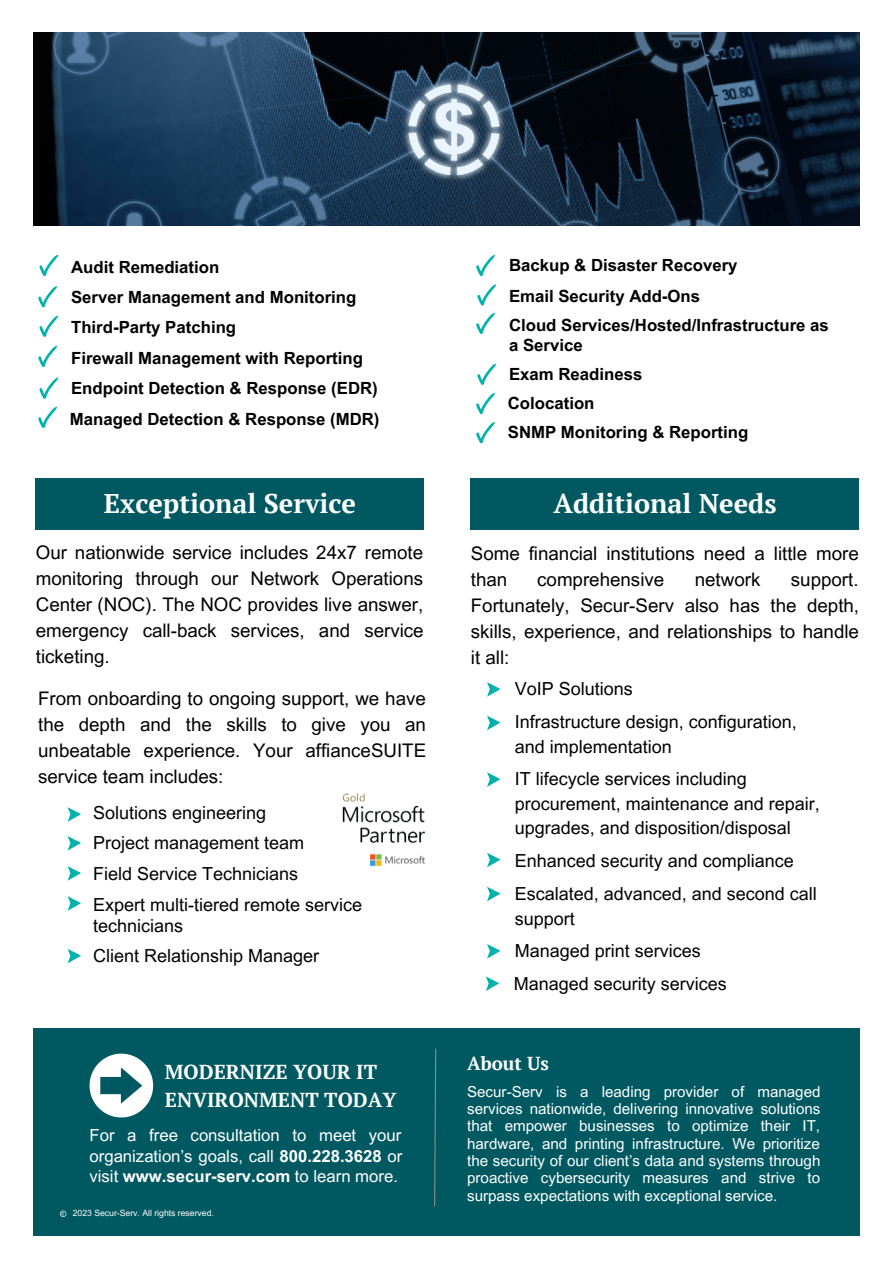
<style>
.page{position:relative;width:893px;height:1264px;background:#fff}
.page>*{position:absolute;margin:0;border:0;box-sizing:border-box;transform-origin:0 0}
.t1{font:700 27px "PT Serif";color:#fff}
.t2{font:700 20.1px/28px "PT Serif";color:#fff}
.t3{font:18.75px/25.8px "Arial MT Pro";color:#000;text-align:justify}
.t4{font:700 18.75px "PT Serif";color:#fff}
.t5{font:18px/21.3px "Arial MT Pro";color:#000}
.t6{font:700 16.8px/20.2px "Arial MT Pro";color:#000}
.t7{font:16.65px/20.7px "Arial MT Pro";color:#fff;text-align:justify}
.t8{font:15.15px/17.2px "Arial MT Pro";color:#fff;text-align:justify}
.t9{font:8.7px "Arial MT Pro";color:#fff}
.s1{font-weight:700}
</style>
<div class="page">
<img style="left:33px;top:32px;width:826px;height:194px">
<svg style="left:68px;top:807px;width:13px;height:14px"></svg>
<svg style="left:68px;top:836px;width:13px;height:14px"></svg>
<svg style="left:68px;top:866px;width:13px;height:14px"></svg>
<svg style="left:68px;top:896px;width:13px;height:14px"></svg>
<svg style="left:68px;top:949px;width:13px;height:14px"></svg>
<svg style="left:487px;top:715px;width:13px;height:15px"></svg>
<svg style="left:487px;top:772px;width:13px;height:15px"></svg>
<svg style="left:487px;top:852px;width:13px;height:15px"></svg>
<svg style="left:487px;top:886px;width:13px;height:15px"></svg>
<svg style="left:487px;top:944px;width:13px;height:14px"></svg>
<img style="left:342px;top:793px;width:83px;height:74px">
<div style="left:33px;top:1028px;width:826px;height:207px;background:#005961"></div>
<svg style="left:434px;top:1048px;width:3px;height:159px"></svg>
<div style="left:36px;top:478px;width:388px;height:51px;background:#005961"></div>
<div style="left:471px;top:478px;width:387px;height:51px;background:#005961"></div>
<svg style="left:89px;top:1053px;width:64px;height:64px"></svg>
<svg style="left:60px;top:1210px;width:6px;height:6px"></svg>
<svg style="left:38px;top:406px;width:19px;height:22px"></svg>
<svg style="left:476px;top:255px;width:19px;height:21px"></svg>
<svg style="left:477px;top:284px;width:19px;height:21px"></svg>
<svg style="left:476px;top:313px;width:19px;height:21px"></svg>
<svg style="left:477px;top:363px;width:19px;height:22px"></svg>
<svg style="left:476px;top:393px;width:19px;height:21px"></svg>
<svg style="left:476px;top:422px;width:19px;height:21px"></svg>
<svg style="left:38px;top:346px;width:19px;height:21px"></svg>
<svg style="left:39px;top:377px;width:19px;height:22px"></svg>
<svg style="left:39px;top:255px;width:19px;height:21px"></svg>
<svg style="left:38px;top:286px;width:19px;height:21px"></svg>
<svg style="left:39px;top:315px;width:19px;height:22px"></svg>
<svg style="left:486px;top:976px;width:13px;height:15px"></svg>
<svg style="left:487px;top:682px;width:13px;height:14px"></svg>
<p class="t6" style="left:71px;top:259px;width:150px">Audit Remediation</p>
<p class="t6" style="left:71px;top:289px;width:287px">Server Management and Monitoring</p>
<p class="t6" style="left:71px;top:319px;width:166px">Third-Party Patching</p>
<p class="t6" style="left:71px;top:350px;width:293px">Firewall Management with Reporting</p>
<p class="t6" style="left:71px;top:380px;width:308px">Endpoint Detection &amp; Response (EDR)</p>
<p class="t6" style="left:70px;top:411px;width:311px">Managed Detection &amp; Response (MDR)</p>
<p class="t6" style="left:509px;top:257px;width:230px">Backup &amp; Disaster Recovery</p>
<p class="t6" style="left:509px;top:288px;width:193px">Email Security Add-Ons</p>
<p class="t6" style="left:509px;top:317px;width:321px">Cloud Services/Hosted/Infrastructure as a Service</p>
<p class="t6" style="left:509px;top:366px;width:135px">Exam Readiness</p>
<p class="t6" style="left:508px;top:395px;width:88px">Colocation</p>
<p class="t6" style="left:508px;top:424px;width:242px">SNMP Monitoring &amp; Reporting</p>
<p class="t1" style="left:104px;top:485px;width:253px">Exceptional Service</p>
<p class="t1" style="left:553px;top:485px;width:225px">Additional Needs</p>
<p class="t3" style="left:36px;top:542px;width:389px">Our nationwide service includes 24x7 remote monitoring through our Network Operations Center (NOC). The NOC provides live answer, emergency call-back services, and service ticketing.</p>
<p class="t3" style="left:38px;top:688px;width:389px">From onboarding to ongoing support, we have the depth and the skills to give you an unbeatable experience. Your affianceSUITE service team includes:</p>
<p class="t5" style="left:93px;top:804px;width:174px">Solutions engineering</p>
<p class="t5" style="left:93px;top:834px;width:212px">Project management team</p>
<p class="t5" style="left:93px;top:864px;width:206px">Field Service Technicians</p>
<p class="t5" style="left:93px;top:896px;width:270px">Expert multi-tiered remote service technicians</p>
<p class="t5" style="left:93px;top:947px;width:227px">Client Relationship Manager</p>
<p class="t2" style="left:165px;top:1057px;width:233px">MODERNIZE YOUR IT<br>ENVIRONMENT TODAY</p>
<p class="t7" style="left:89px;top:1126px;width:314px">For a free consultation to meet your organization’s goals, call <span class="s1">800.228.3628</span> or visit <span class="s1">www.secur-serv.com</span> to learn more.</p>
<p class="t9" style="left:73px;top:1209px;width:143px">2023 Secur-Serv. All rights reserved.</p>
<p class="t3" style="left:471px;top:543px;width:389px">Some financial institutions need a little more than</p>
<p class="t3" style="left:537px;top:569px;width:128px">comprehensive</p>
<p class="t3" style="left:694px;top:569px;width:67px">network</p>
<p class="t3" style="left:471px;top:569px;width:390px;text-indent:320px">support.<br>Fortunately, Secur-Serv also has the depth, skills, experience, and relationships to handle it all:</p>
<p class="t5" style="left:515px;top:680px;width:119px">VoIP Solutions</p>
<p class="t5" style="left:515px;top:713px;width:283px">Infrastructure design, configuration,</p>
<p class="t5" style="left:515px;top:738px;width:158px">and implementation</p>
<p class="t5" style="left:515px;top:770px;width:233px">IT lifecycle services including</p>
<p class="t5" style="left:515px;top:794px;width:306px">procurement, maintenance and repair,</p>
<p class="t5" style="left:515px;top:819px;width:277px">upgrades, and disposition/disposal</p>
<p class="t5" style="left:515px;top:852px;width:280px">Enhanced security and compliance</p>
<p class="t5" style="left:515px;top:883px;width:303px;line-height:24.8px">Escalated, advanced, and second call support</p>
<p class="t5" style="left:515px;top:942px;width:187px">Managed print services</p>
<p class="t5" style="left:513px;top:974px;width:214px">Managed security services</p>
<p class="t4" style="left:467px;top:1050px;width:83px">About Us</p>
<p class="t8" style="left:467px;top:1084px;width:355px">Secur-Serv is a leading provider of managed services nationwide, delivering innovative solutions that empower businesses to optimize their IT, hardware, and printing infrastructure. We prioritize the security of our client’s data and systems through proactive cybersecurity measures and strive to surpass expectations with exceptional service.</p>
</div>
